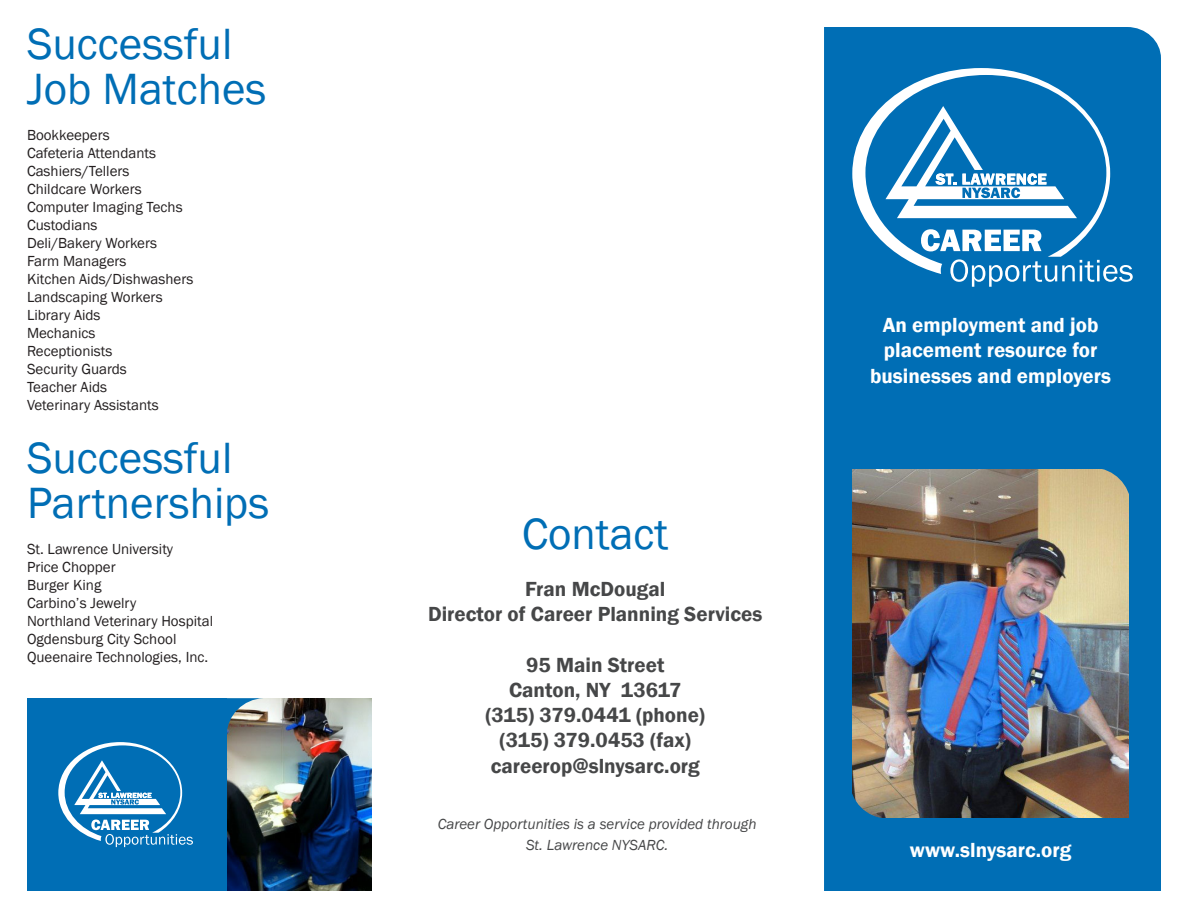
<style>
.page{position:relative;width:1188px;height:918px;background:#fff}
.page>*{position:absolute;margin:0;border:0;box-sizing:border-box;transform-origin:0 0}
.t1{font:45px "Franklin Gothic";color:#006eb5}
.t2{font:600 21px "Franklin Gothic";color:#464748}
.t3{font:600 21px/25.2px "Franklin Gothic";color:#fff;text-align:center}
.t4{font:15px "Franklin Gothic";color:#231f20}
.t5{font:italic 15px "Franklin Gothic";color:#464748}
</style>
<div class="page">
<div style="left:27px;top:698px;width:342px;height:193px;background:#006eb5"></div>
<div style="left:824px;top:27px;width:337px;height:864px;background:#006eb5"></div>
<svg style="left:950px;top:259px;width:183px;height:28px;background:#378dc4"></svg>
<svg style="left:852px;top:68px;width:258px;height:206px;fill:#006eb5"></svg>
<img style="left:228px;top:698px;width:144px;height:193px">
<svg style="left:227px;top:698px;width:36px;height:37px"></svg>
<img style="left:852px;top:469px;width:277px;height:348px">
<svg style="left:850px;top:782px;width:36px;height:37px"></svg>
<svg style="left:1094px;top:468px;width:37px;height:37px"></svg>
<svg style="left:58px;top:742px;width:135px;height:105px"></svg>
<p class="t1" style="left:27px;top:16px;width:207px">Successful</p>
<p class="t1" style="left:27px;top:61px;width:241px">Job Matches</p>
<p class="t4" style="left:27px;top:125px;width:84px">Bookkeepers</p>
<p class="t4" style="left:27px;top:143px;width:131px">Cafeteria Attendants</p>
<p class="t4" style="left:27px;top:161px;width:104px">Cashiers/Tellers</p>
<p class="t4" style="left:27px;top:179px;width:116px">Childcare Workers</p>
<p class="t4" style="left:27px;top:197px;width:157px">Computer Imaging Techs</p>
<p class="t4" style="left:27px;top:215px;width:72px">Custodians</p>
<p class="t4" style="left:27px;top:233px;width:132px">Deli/Bakery Workers</p>
<p class="t4" style="left:27px;top:251px;width:101px">Farm Managers</p>
<p class="t4" style="left:27px;top:269px;width:168px">Kitchen Aids/Dishwashers</p>
<p class="t4" style="left:27px;top:287px;width:137px">Landscaping Workers</p>
<p class="t4" style="left:27px;top:305px;width:75px">Library Aids</p>
<p class="t4" style="left:27px;top:323px;width:70px">Mechanics</p>
<p class="t4" style="left:27px;top:341px;width:87px">Receptionists</p>
<p class="t4" style="left:27px;top:359px;width:101px">Security Guards</p>
<p class="t4" style="left:27px;top:377px;width:82px">Teacher Aids</p>
<p class="t4" style="left:27px;top:395px;width:133px">Veterinary Assistants</p>
<p class="t1" style="left:27px;top:430px;width:207px">Successful</p>
<p class="t1" style="left:27px;top:475px;width:244px">Partnerships</p>
<p class="t4" style="left:27px;top:539px;width:148px">St. Lawrence University</p>
<p class="t4" style="left:27px;top:557px;width:90px">Price Chopper</p>
<p class="t4" style="left:27px;top:575px;width:76px">Burger King</p>
<p class="t4" style="left:27px;top:593px;width:111px">Carbino’s Jewelry</p>
<p class="t4" style="left:27px;top:611px;width:188px">Northland Veterinary Hospital</p>
<p class="t4" style="left:27px;top:629px;width:151px">Ogdensburg City School</p>
<p class="t4" style="left:27px;top:647px;width:183px">Queenaire Technologies, Inc.</p>
<p class="t1" style="left:522px;top:506px;width:148px">Contact</p>
<p class="t2" style="left:525px;top:576px;width:142px">Fran McDougal</p>
<p class="t2" style="left:428px;top:601px;width:336px">Director of Career Planning Services</p>
<p class="t2" style="left:526px;top:652px;width:140px">95 Main Street</p>
<p class="t2" style="left:509px;top:677px;width:174px">Canton, NY 13617</p>
<p class="t2" style="left:485px;top:702px;width:221px">(315) 379.0441 (phone)</p>
<p class="t2" style="left:500px;top:727px;width:193px">(315) 379.0453 (fax)</p>
<p class="t2" style="left:491px;top:753px;width:211px">careerop@slnysarc.org</p>
<p class="t5" style="left:438px;top:815px;width:320px">Career Opportunities is a service provided through</p>
<p class="t5" style="left:526px;top:836px;width:144px">St. Lawrence NYSARC.</p>
<p class="t3" style="left:870px;top:313px;width:242px">An employment and job placement resource for businesses and employers</p>
<p class="t3" style="left:910px;top:838px;width:163px">www.slnysarc.org</p>
</div>
